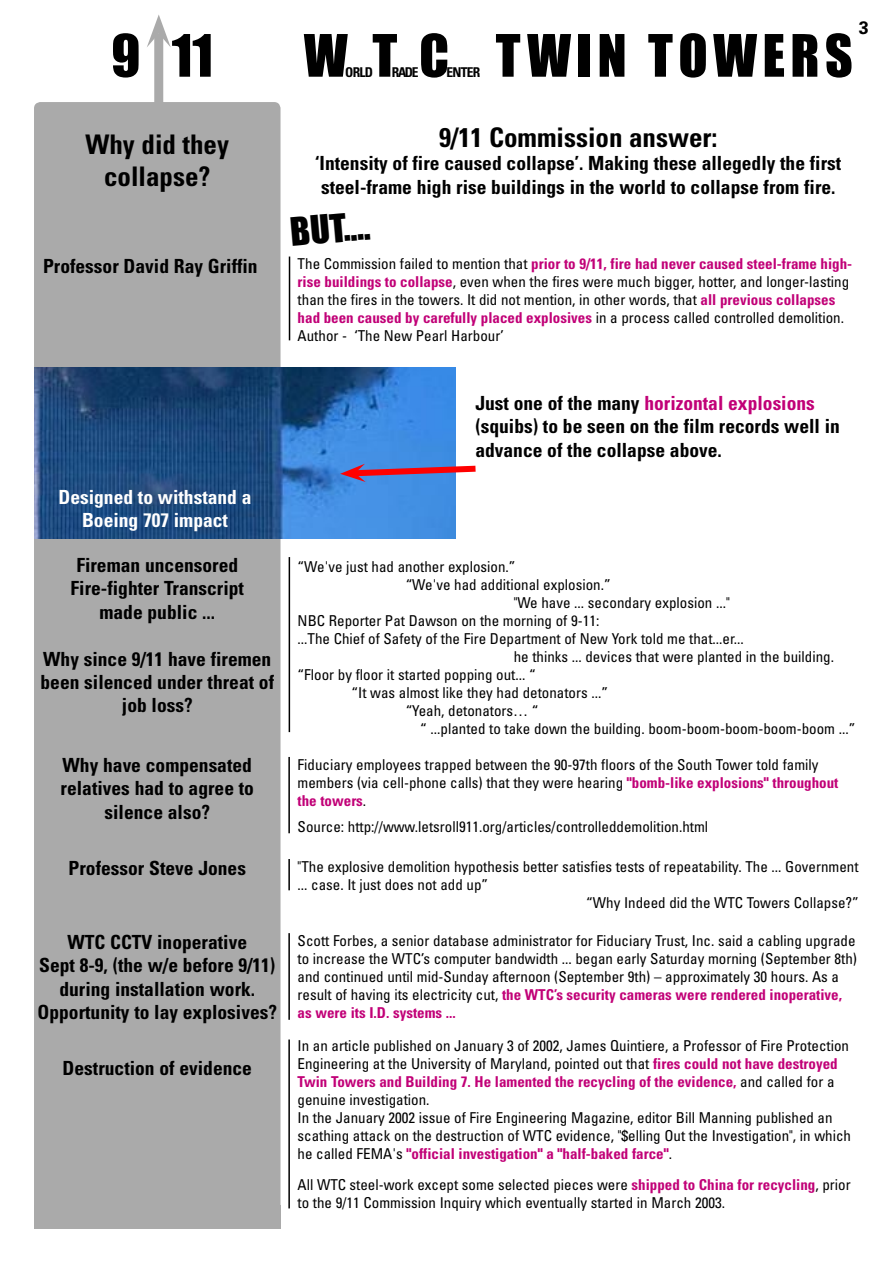
<style>
.page{position:relative;width:893px;height:1263px;background:#fff}
.page>*{position:absolute;margin:0;border:0;box-sizing:border-box;transform-origin:0 0}
.t1{font:54px "Impact";letter-spacing:.1em;color:#000}
.t2{font:36px "Impact";color:#000}
.Univers_67_Condensed_18pt{font:700 condensed 27px/32.4px "Univers";color:#000;text-align:center}
.Univers67_13pt{font:700 condensed 19.5px/23.4px "Univers";color:#000}
.Univers67_13pt-2{font:700 condensed 19.5px/23.4px "Univers";color:#fff;text-align:center}
.t3{font:700 18px "Univers";color:#000}
.Univers_57_Condensed_10pt{font:condensed 15px/18px "Univers";color:#000}
.t4{font:700 condensed 13.5px "Univers";letter-spacing:-.05em;color:#000}
.s1{font-weight:700;color:#c10077}
.s2{color:#c10077}
</style>
<div class="page">
<div style="left:34px;top:102px;width:246px;height:1103px;background:#aaa"></div>
<div style="left:154px;top:34px;width:9px;height:73px;background:#aaa"></div>
<svg style="left:147px;top:15px;width:24px;height:33px"></svg>
<div style="left:34px;top:1205px;width:247px;height:24px;background:#aaa"></div>
<img style="left:34px;top:368px;width:421px;height:170px">
<svg style="left:340px;top:462px;width:136px;height:21px;background:#8e70a2"></svg>
<hr style="left:289px;top:257px;width:1px;height:83px;background:#000">
<hr style="left:289px;top:557px;width:1px;height:175px;background:#000">
<hr style="left:288px;top:859px;width:2px;height:31px;background:#000">
<hr style="left:288px;top:933px;width:2px;height:87px;background:#000">
<hr style="left:288px;top:1039px;width:2px;height:169px;background:#000">
<hr style="left:288px;top:757px;width:2px;height:76px;background:#000">
<p class="t1" style="left:111px;top:22px;width:103px">9 11</p>
<p class="Univers_67_Condensed_18pt" style="left:85px;top:128px;width:145px">Why did they collapse?</p>
<p class="Univers67_13pt" style="left:43px;top:254px;width:216px">Professor David Ray Griffin</p>
<p class="t1" style="left:372px;top:22px;width:78px">T C</p>
<p class="t1" style="left:304px;top:22px;width:45px">W</p>
<p class="t4" style="left:345px;top:64px;width:29px">ORLD</p>
<p class="t4" style="left:392px;top:64px;width:28px">RADE</p>
<p class="t4" style="left:446px;top:64px;width:36px">ENTER</p>
<p class="t3" style="left:859px;top:17px;width:12px">3</p>
<p class="t1" style="left:496px;top:22px;width:359px">TWIN TOWERS</p>
<p class="Univers_67_Condensed_18pt" style="left:439px;top:121px;width:280px">9/11 Commission answer:</p>
<p class="Univers67_13pt" style="left:315px;top:151px;width:527px">‘Intensity of fire caused collapse’. Making these allegedly the first steel-frame high rise buildings in the world to collapse from fire.</p>
<p class="t2" style="left:288px;top:210px;width:81px;rotate:-5deg">BUT....</p>
<p class="Univers_57_Condensed_10pt" style="left:298px;top:254px;width:556px">The Commission failed to mention that <span class="s1">prior to 9/11, fire had never caused steel-frame high&shy;rise buildings to collapse</span>, even when the fires were much bigger, hotter, and longer-lasting than the fires in the towers. It did not mention, in other words, that <span class="s1">all previous collapses had been caused by carefully placed explosives</span> in a process called controlled demolition.</p>
<p class="Univers_57_Condensed_10pt" style="left:298px;top:326px;width:208px">Author - ‘The New Pearl Harbour’</p>
<p class="Univers67_13pt-2" style="left:58px;top:485px;width:195px">Designed to withstand a<br>Boeing 707 impact</p>
<p class="Univers67_13pt" style="left:76px;top:553px;width:163px">Fireman uncensored</p>
<p class="Univers67_13pt" style="left:71px;top:577px;width:175px">Fire-fighter Transcript</p>
<p class="Univers67_13pt" style="left:99px;top:600px;width:117px">made public ...</p>
<p class="Univers67_13pt" style="left:41px;top:647px;width:235px;text-align:center">Why since 9/11 have firemen been silenced under threat of job loss?</p>
<p class="Univers67_13pt" style="left:61px;top:753px;width:195px;text-align:center">Why have compensated relatives had to agree to silence also?</p>
<p class="Univers67_13pt" style="left:69px;top:856px;width:179px">Professor Steve Jones</p>
<p class="Univers67_13pt" style="left:67px;top:930px;width:181px">WTC CCTV inoperative</p>
<p class="Univers67_13pt" style="left:39px;top:954px;width:238px">Sept 8-9, (the w/e before 9/11)</p>
<p class="Univers67_13pt" style="left:59px;top:977px;width:197px">during installation work.</p>
<p class="Univers67_13pt" style="left:38px;top:1000px;width:241px">Opportunity to lay explosives?</p>
<p class="Univers67_13pt" style="left:63px;top:1056px;width:191px">Destruction of evidence</p>
<p class="Univers67_13pt" style="left:475px;top:391px;width:366px">Just one of the many <span class="s2">horizontal explosions </span>(squibs) to be seen on the film records well in advance of the collapse above.</p>
<p class="Univers_57_Condensed_10pt" style="left:298px;top:557px;width:219px">“We've just had another explosion.”</p>
<p class="Univers_57_Condensed_10pt" style="left:406px;top:575px;width:207px">“We've had additional explosion.”</p>
<p class="Univers_57_Condensed_10pt" style="left:514px;top:593px;width:218px">"We have ... secondary explosion ..."</p>
<p class="Univers_57_Condensed_10pt" style="left:298px;top:611px;width:303px">NBC Reporter Pat Dawson on the morning of 9-11:</p>
<p class="Univers_57_Condensed_10pt" style="left:514px;top:629px;width:322px;text-indent:-216px">...The Chief of Safety of the Fire Department of New York told me that...er...<br>he thinks ... devices that were planted in the building.</p>
<p class="Univers_57_Condensed_10pt" style="left:298px;top:665px;width:240px">“Floor by floor it started popping out... “</p>
<p class="Univers_57_Condensed_10pt" style="left:352px;top:683px;width:258px">“It was almost like they had detonators ...”</p>
<p class="Univers_57_Condensed_10pt" style="left:406px;top:701px;width:134px">“Yeah, detonators… “</p>
<p class="Univers_57_Condensed_10pt" style="left:420px;top:719px;width:437px">“ ...planted to take down the building. boom-boom-boom-boom-boom ...”</p>
<p class="Univers_57_Condensed_10pt" style="left:298px;top:755px;width:542px">Fiduciary employees trapped between the 90-97th floors of the South Tower told family members (via cell-phone calls) that they were hearing <span class="s1">"bomb-like explosions" throughout the towers</span>.</p>
<p class="Univers_57_Condensed_10pt" style="left:298px;top:817px;width:412px">Source: http://www.letsroll911.org/articles/controlleddemolition.html</p>
<p class="Univers_57_Condensed_10pt" style="left:298px;top:857px;width:562px">"The explosive demolition hypothesis better satisfies tests of repeatability. The ... Government ... case. It just does not add up”</p>
<p class="Univers_57_Condensed_10pt" style="left:586px;top:893px;width:274px">“Why Indeed did the WTC Towers Collapse?”</p>
<p class="Univers_57_Condensed_10pt" style="left:298px;top:932px;width:561px">Scott Forbes, a senior database administrator for Fiduciary Trust, Inc. said a cabling upgrade to increase the WTC’s computer bandwidth ... began early Saturday morning (September 8th) and continued until mid-Sunday afternoon (September 9th) – approximately 30 hours. As a result of having its electricity cut, <span class="s1">the WTC’s security cameras were rendered inoperative, as were its I.D. systems ...</span></p>
<p class="Univers_57_Condensed_10pt" style="left:298px;top:1037px;width:553px">In an article published on January 3 of 2002, James Quintiere, a Professor of Fire Protection Engineering at the University of Maryland, pointed out that <span class="s1">fires could not have destroyed Twin Towers and Building 7. He lamented the recycling of the evidence,</span> and called for a genuine investigation.</p>
<p class="Univers_57_Condensed_10pt" style="left:298px;top:1109px;width:555px">In the January 2002 issue of Fire Engineering Magazine, editor Bill Manning published an scathing attack on the destruction of WTC evidence, "$elling Out the Investigation", in which he called FEMA's <span class="s1">"official investigation" a "half-baked farce"</span>.</p>
<p class="Univers_57_Condensed_10pt" style="left:298px;top:1175px;width:555px">All WTC steel-work except some selected pieces were <span class="s1">shipped to China for recycling</span>, prior to the 9/11 Commission Inquiry which eventually started in March 2003.</p>
</div>
